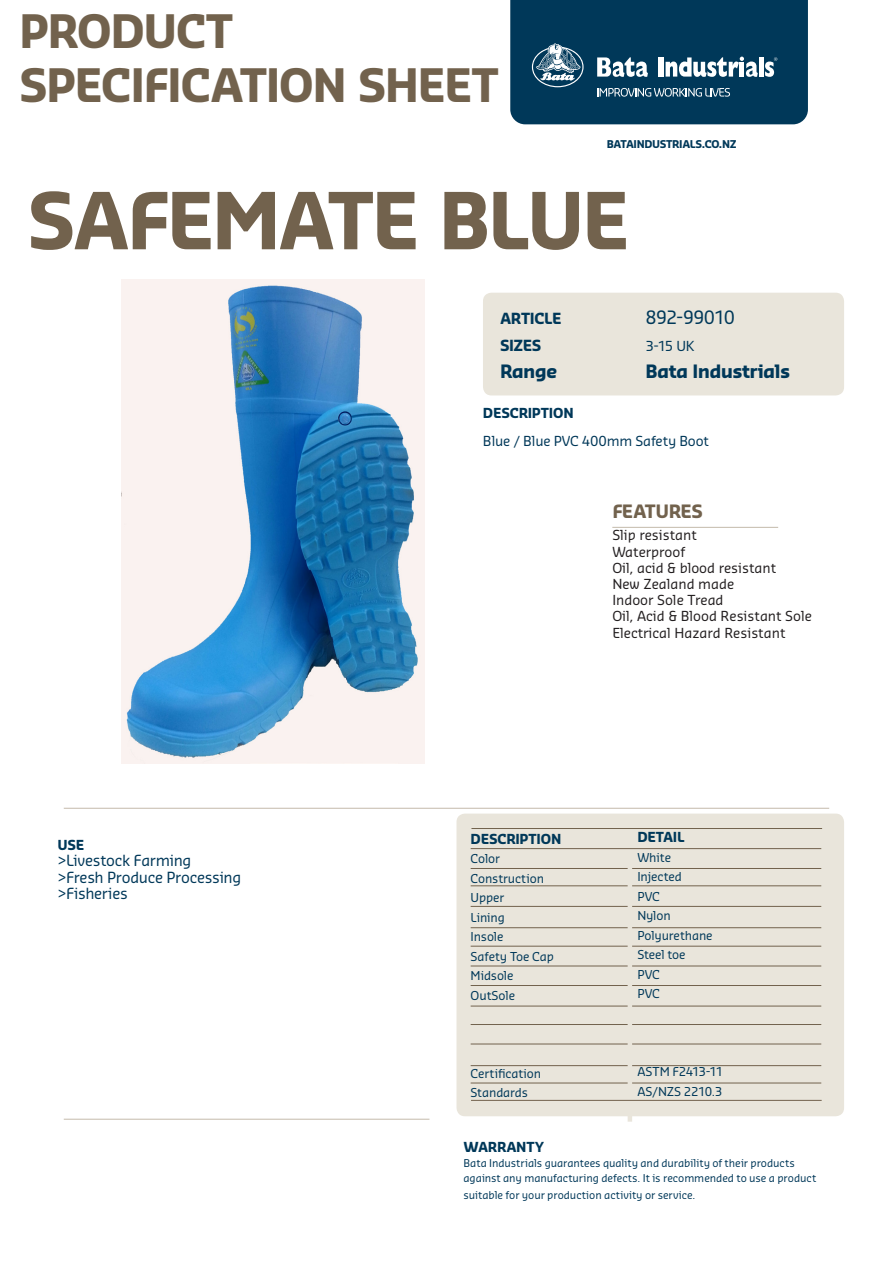
<style>
.page{position:relative;width:893px;height:1263px;background:#fff}
.page>*{position:absolute;margin:0;border:0;box-sizing:border-box;transform-origin:0 0}
.Heading{font:700 76.5px "Sansa Std";letter-spacing:-.045em;color:#72624d}
.Heading-2{font:700 45px/54px "Sansa Std";letter-spacing:-.03em;color:#72624d}
.inleiding{font:700 18px "Sansa Std";letter-spacing:-.03em;color:#003859}
.inleiding-2{font:18px "Sansa Std";letter-spacing:-.05em;color:#003859}
.Product_name{font:700 18px "Sansa Std";letter-spacing:-.03em;color:#72624d}
.Description_text{font:15px "Sansa Std";letter-spacing:-.015em;color:#003859}
.inleiding-3{font:700 15px "Sansa Std";letter-spacing:-.025em;color:#003859}
.t1{font:13.5px "Sansa Std";color:#231f20}
.Description_heading{font:13.5px "Sansa Std";letter-spacing:-.01em;color:#003859}
.Description_heading-2{font:700 13.5px "Sansa Std";letter-spacing:-.015em;color:#003859}
.inleiding-4{font:700 13.5px "Sansa Std";letter-spacing:-.015em;color:#003859}
.inleiding-5{font:13.5px "Sansa Std";color:#003859}
.inleiding-6{font:12px "Sansa Std";letter-spacing:-.01em;color:#003859}
.inleiding-7{font:12px "Sansa Std";letter-spacing:-.035em;color:#003859}
.inleiding-8{font:10.5px/15px "Sansa Std";letter-spacing:-.005em;color:#003859}
.t2{font:700 10.5px "Sansa Std";letter-spacing:-.03em;color:#003859}
</style>
<div class="page">
<img style="left:121px;top:279px;width:303px;height:484px">
<svg style="left:510px;top:0;width:298px;height:124px"></svg>
<div style="left:483px;top:293px;width:361px;height:102px;background:#e9e5db;border-radius:9px"></div>
<div style="left:456px;top:813px;width:388px;height:303px;background:#e9e5db;border-radius:9px"></div>
<hr style="left:471px;top:885px;width:350px;height:1px;background:#72624d">
<hr style="left:471px;top:906px;width:350px;height:1px;background:#72624d">
<hr style="left:471px;top:868px;width:350px;height:1px;background:#72624d">
<hr style="left:471px;top:828px;width:351px;height:1px;background:#72624d">
<hr style="left:471px;top:927px;width:350px;height:1px;background:#72624d">
<hr style="left:471px;top:946px;width:350px;height:1px;background:#72624d">
<hr style="left:471px;top:966px;width:350px;height:1px;background:#72624d">
<hr style="left:471px;top:985px;width:350px;height:1px;background:#72624d">
<hr style="left:471px;top:1006px;width:350px;height:1px;background:#72624d">
<hr style="left:471px;top:1024px;width:350px;height:1px;background:#72624d">
<hr style="left:471px;top:1044px;width:350px;height:1px;background:#72624d">
<hr style="left:471px;top:1065px;width:350px;height:1px;background:#72624d">
<hr style="left:471px;top:1083px;width:350px;height:1px;background:#72624d">
<hr style="left:628px;top:850px;width:4px;height:272px;background:#e9e5db">
<hr style="left:64px;top:808px;width:765px;height:1px;background:#c4baab">
<hr style="left:64px;top:1119px;width:365px;height:1px;background:#c4baab">
<hr style="left:612px;top:527px;width:166px;height:1px;background:#c4baab">
<hr style="left:471px;top:848px;width:350px;height:1px;background:#72624d">
<hr style="left:471px;top:1100px;width:351px;height:1px;background:#72624d">
<p class="Heading-2" style="left:19px;top:2px;width:481px">PRODUCT<br>SPECIFICATION SHEET</p>
<p class="t2" style="left:607px;top:137px;width:131px">BATAINDUSTRIALS.CO.NZ</p>
<p class="Heading" style="left:27px;top:170px;width:605px">SAFEMATE BLUE</p>
<p class="inleiding-3" style="left:500px;top:309px;width:63px">ARTICLE</p>
<p class="inleiding-2" style="left:645px;top:306px;width:91px">892-99010</p>
<p class="inleiding-3" style="left:500px;top:336px;width:43px">SIZES</p>
<p class="inleiding-5" style="left:645px;top:337px;width:50px">3-15 UK</p>
<p class="inleiding" style="left:500px;top:360px;width:59px">Range</p>
<p class="inleiding" style="left:645px;top:360px;width:146px">Bata Industrials</p>
<p class="Description_heading-2" style="left:483px;top:404px;width:92px">DESCRIPTION</p>
<p class="Description_heading" style="left:483px;top:432px;width:227px">Blue / Blue PVC 400mm Safety Boot</p>
<p class="Description_heading-2" style="left:57px;top:836px;width:28px">USE</p>
<p class="Description_text" style="left:57px;top:851px;width:136px">&gt;Livestock Farming</p>
<p class="Description_text" style="left:57px;top:867px;width:185px">&gt;Fresh Produce Processing</p>
<p class="Description_text" style="left:57px;top:884px;width:72px">&gt;Fisheries</p>
<p class="Product_name" style="left:612px;top:500px;width:92px">FEATURES</p>
<p class="t1" style="left:612px;top:526px;width:86px">Slip resistant</p>
<p class="t1" style="left:612px;top:543px;width:74px">Waterproof</p>
<p class="t1" style="left:612px;top:559px;width:165px">Oil, acid &amp; blood resistant</p>
<p class="t1" style="left:612px;top:575px;width:123px">New Zealand made</p>
<p class="t1" style="left:612px;top:591px;width:113px">Indoor Sole Tread</p>
<p class="t1" style="left:612px;top:607px;width:201px">Oil, Acid &amp; Blood Resistant Sole</p>
<p class="t1" style="left:612px;top:624px;width:175px">Electrical Hazard Resistant</p>
<p class="inleiding-4" style="left:471px;top:829px;width:92px">DESCRIPTION</p>
<p class="inleiding-6" style="left:471px;top:851px;width:31px">Color</p>
<p class="inleiding-6" style="left:471px;top:870px;width:75px">Construction</p>
<p class="inleiding-6" style="left:471px;top:890px;width:35px">Upper</p>
<p class="inleiding-6" style="left:471px;top:909px;width:36px">Lining</p>
<p class="inleiding-6" style="left:471px;top:929px;width:34px">Insole</p>
<p class="inleiding-6" style="left:471px;top:948px;width:85px">Safety Toe Cap</p>
<p class="inleiding-6" style="left:471px;top:968px;width:44px">Midsole</p>
<p class="inleiding-6" style="left:471px;top:987px;width:46px">OutSole</p>
<p class="inleiding-6" style="left:471px;top:1065px;width:72px">Certification</p>
<p class="inleiding-6" style="left:471px;top:1085px;width:59px">Standards</p>
<p class="inleiding-4" style="left:637px;top:828px;width:49px">DETAIL</p>
<p class="inleiding-6" style="left:637px;top:849px;width:35px">White</p>
<p class="inleiding-6" style="left:637px;top:869px;width:46px">Injected</p>
<p class="inleiding-6" style="left:637px;top:888px;width:24px">PVC</p>
<p class="inleiding-6" style="left:637px;top:908px;width:35px">Nylon</p>
<p class="inleiding-6" style="left:637px;top:927px;width:77px">Polyurethane</p>
<p class="inleiding-6" style="left:637px;top:947px;width:50px">Steel toe</p>
<p class="inleiding-6" style="left:637px;top:966px;width:24px">PVC</p>
<p class="inleiding-6" style="left:637px;top:986px;width:24px">PVC</p>
<p class="inleiding-7" style="left:637px;top:1064px;width:88px">ASTM F2413-11</p>
<p class="inleiding-6" style="left:637px;top:1083px;width:86px">AS/NZS 2210.3</p>
<p class="Description_heading-2" style="left:463px;top:1138px;width:82px">WARRANTY</p>
<p class="inleiding-8" style="left:463px;top:1155px;width:354px">Bata Industrials guarantees quality and durability of their products against any manufacturing defects. It is recommended to use a product</p>
<p class="inleiding-8" style="left:463px;top:1187px;width:233px">suitable for your production activity or service.</p>
</div>
